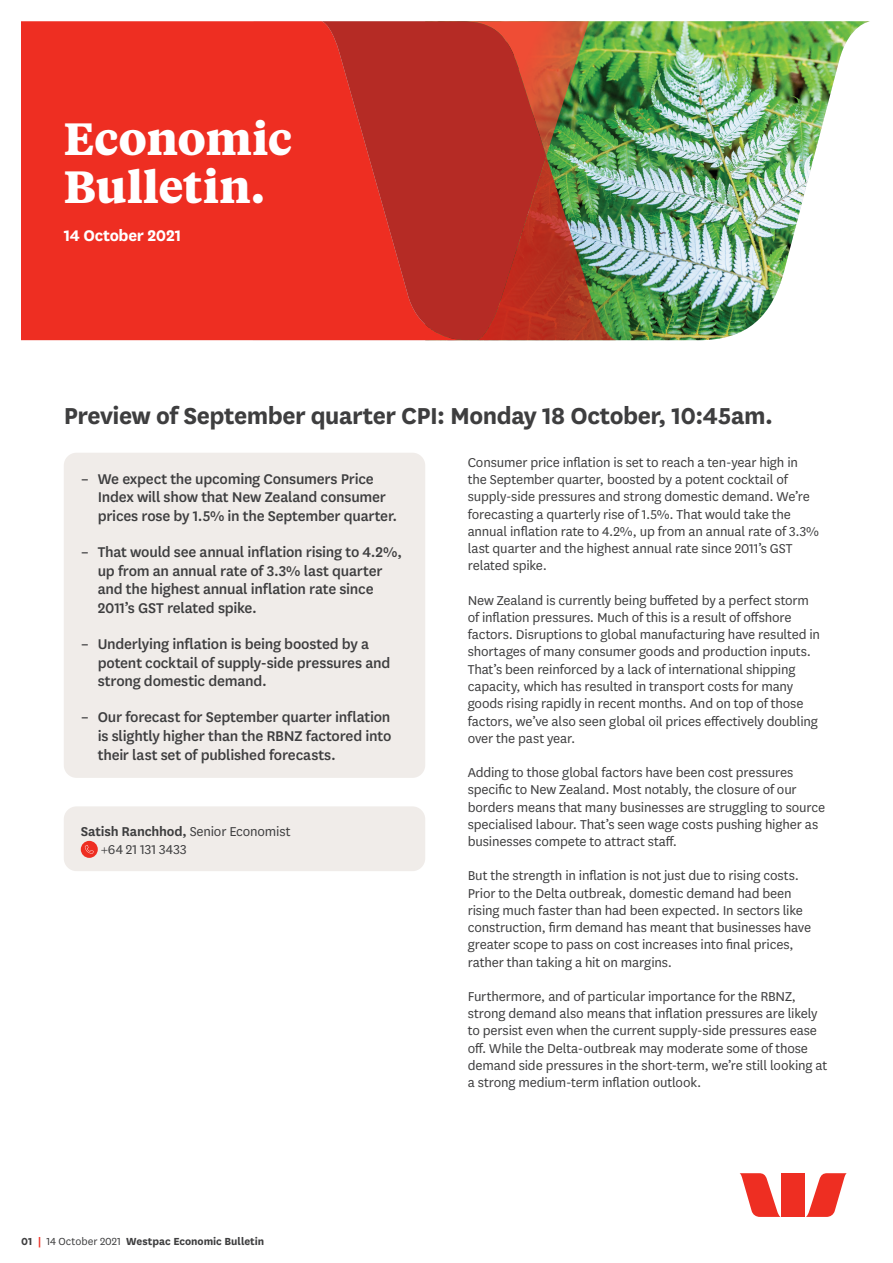
<style>
.page{position:relative;width:893px;height:1263px;background:#fff}
.page>*{position:absolute;margin:0;border:0;box-sizing:border-box;transform-origin:0 0}
.t1{font:700 45px/48px "Tiempos Text";letter-spacing:-.005em;color:#fff}
.t2{font:700 27px "National LF";letter-spacing:-.02em;color:#3e3e3f}
.t3{font:700 18px "National LF";letter-spacing:-.02em;color:#fff}
.t4{font:500 16.5px/18.8px "National LF";letter-spacing:-.015em;color:#3e3e3f}
.t5{font:15px/17.2px "National LF";letter-spacing:-.01em;color:#3e3e3f}
.t6{font:15px/18px "National LF";letter-spacing:.01em;color:#3e3e3f}
.t7{font:700 12px "National LF";letter-spacing:-.005em;color:#3e3e3f}
.s1{font-weight:600}
.s2{color:#ee2e22}
.s3{font-weight:400}
</style>
<div class="page">
<svg style="left:739px;top:1173px;width:42px;height:44px"></svg>
<svg style="left:806px;top:1173px;width:41px;height:44px"></svg>
<div style="left:782px;top:1173px;width:23px;height:44px;background:#ee2e22"></div>
<img style="left:616px;top:21px;width:254px;height:319px">
<div style="left:21px;top:21px;width:301px;height:319px;background:#ee2e22"></div>
<svg style="left:322px;top:21px;width:140px;height:319px;background:#cb2c24"></svg>
<img style="left:462px;top:21px;width:154px;height:319px">
<div style="left:64px;top:453px;width:361px;height:325px;background:#f0ece9;border-radius:13px"></div>
<div style="left:64px;top:806px;width:361px;height:65px;background:#f0ece9;border-radius:13px"></div>
<div style="left:81px;top:841px;width:17px;height:17px;background:#ee2e22;border-radius:50%"></div>
<svg style="left:85px;top:845px;width:9px;height:9px"></svg>
<h1 class="t1" style="left:64px;top:113px;width:230px">Economic<br>Bulletin.</h1>
<p class="t3" style="left:64px;top:223px;width:119px">14 October 2021</p>
<h2 class="t2" style="left:64px;top:397px;width:711px">Preview of September quarter CPI: Monday 18 October, 10:45am.</h2>
<p class="t4" style="left:98px;top:468px;width:301px;text-indent:-17px">– We expect the upcoming Consumers Price<br>Index will show that New Zealand consumer prices rose by 1.5% in the September quarter.</p>
<p class="t4" style="left:98px;top:541px;width:306px;text-indent:-17px">– That would see annual inflation rising to 4.2%, up from an annual rate of 3.3% last quarter and the highest annual inflation rate since 2011’s GST related spike.</p>
<p class="t4" style="left:98px;top:633px;width:294px;text-indent:-17px">– Underlying inflation is being boosted by a potent cocktail of supply-side pressures and strong domestic demand.</p>
<p class="t4" style="left:98px;top:707px;width:295px;text-align:justify;text-indent:-17px">– Our forecast for September quarter inflation is slightly higher than the RBNZ factored into their last set of published forecasts.</p>
<p class="t6" style="left:101px;top:822px;width:191px;text-indent:-20px"><span class="s1">Satish Ranchhod,</span> Senior Economist +64 21 131 3433</p>
<p class="t7" style="left:21px;top:1233px;width:245px">01 <span class="s2">|</span> <span class="s3">14 October 2021</span> Westpac Economic Bulletin</p>
<p class="t5" style="left:468px;top:453px;width:353px">Consumer price inflation is set to reach a ten-year high in the September quarter, boosted by a potent cocktail of supply-side pressures and strong domestic demand. We’re forecasting a quarterly rise of 1.5%. That would take the annual inflation rate to 4.2%, up from an annual rate of 3.3% last quarter and the highest annual rate since 2011’s GST related spike.</p>
<p class="t5" style="left:468px;top:591px;width:354px">New Zealand is currently being buffeted by a perfect storm of inflation pressures. Much of this is a result of offshore factors. Disruptions to global manufacturing have resulted in shortages of many consumer goods and production inputs.<br>That’s been reinforced by a lack of international shipping capacity, which has resulted in transport costs for many goods rising rapidly in recent months. And on top of those factors, we’ve also seen global oil prices effectively doubling over the past year.</p>
<p class="t5" style="left:468px;top:763px;width:359px">Adding to those global factors have been cost pressures specific to New Zealand. Most notably, the closure of our borders means that many businesses are struggling to source specialised labour. That’s seen wage costs pushing higher as businesses compete to attract staff.</p>
<p class="t5" style="left:468px;top:866px;width:345px">But the strength in inflation is not just due to rising costs.<br>Prior to the Delta outbreak, domestic demand had been rising much faster than had been expected. In sectors like construction, firm demand has meant that businesses have greater scope to pass on cost increases into final prices, rather than taking a hit on margins.</p>
<p class="t5" style="left:468px;top:987px;width:361px">Furthermore, and of particular importance for the RBNZ, strong demand also means that inflation pressures are likely to persist even when the current supply-side pressures ease off. While the Delta-outbreak may moderate some of those demand side pressures in the short-term, we’re still looking at a strong medium-term inflation outlook.</p>
</div>
